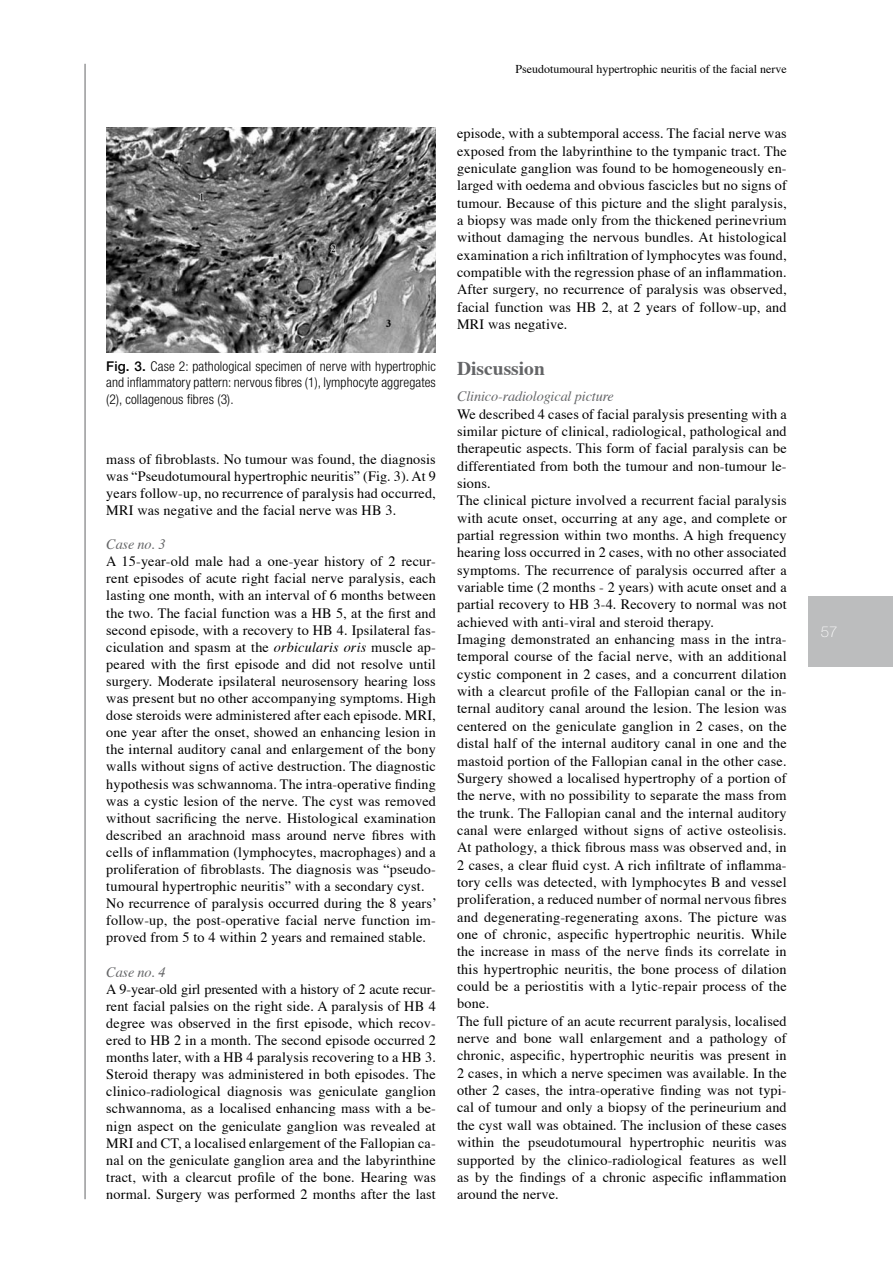
<style>
.page{position:relative;width:893px;height:1263px;background:#fff}
.page>*{position:absolute;margin:0;border:0;box-sizing:border-box;transform-origin:0 0}
.t1{font:700 19.5px "Times";color:#646567}
.t2{font:100 15px "Helvetica Neue LT Std";color:#fff}
.t3{font:14.25px/17.4px "Times";letter-spacing:.01em;color:#000;text-align:justify}
.t4{font:italic 14.25px "Times";letter-spacing:-.01em;color:#646567}
.t5{font:300 condensed 13.5px/16.5px "Helvetica Neue LT Std";letter-spacing:.01em;color:#000;text-align:justify}
.t6{font:12px "Times";color:#000}
.s1{font-weight:500;font-stretch:normal}
.s2{font-style:italic}
</style>
<div class="page">
<hr style="left:85px;top:64px;width:1px;height:1135px;background:#646567">
<div style="left:808px;top:596px;width:85px;height:70px;background:#bcbdbe"></div>
<img style="left:106px;top:128px;width:330px;height:225px">
<p class="t5" style="left:106px;top:358px;width:331px"><span class="s1">Fig. 3.</span> Case 2: pathological specimen of nerve with hypertrophic and inflammatory pattern: nervous fibres (1), lymphocyte aggregates (2), collagenous fibres (3).</p>
<p class="t3" style="left:106px;top:451px;width:331px">mass of fibroblasts. No tumour was found, the diagnosis was “Pseudotumoural hypertrophic neuritis” (Fig. 3). At 9 years follow-up, no recurrence of paralysis had occurred, MRI was negative and the facial nerve was HB 3.</p>
<p class="t4" style="left:106px;top:535px;width:61px">Case no. 3</p>
<p class="t3" style="left:106px;top:554px;width:332px;text-align:left">A 15-year-old male had a one-year history of 2 recur&shy;rent episodes of acute right facial nerve paralysis, each lasting one month, with an interval of 6 months between the two. The facial function was a HB 5, at the first and second episode, with a recovery to HB 4. Ipsilateral fas&shy;ciculation and spasm at the <span class="s2">orbicularis oris</span> muscle ap&shy;peared with the first episode and did not resolve until surgery. Moderate ipsilateral neurosensory hearing loss was present but no other accompanying symptoms. High dose steroids were administered after each episode. MRI, one year after the onset, showed an enhancing lesion in the internal auditory canal and enlargement of the bony walls without signs of active destruction. The diagnostic hypothesis was schwannoma. The intra-operative finding was a cystic lesion of the nerve. The cyst was removed without sacrificing the nerve. Histological examination described an arachnoid mass around nerve fibres with cells of inflammation (lymphocytes, macrophages) and a proliferation of fibroblasts. The diagnosis was “pseudo&shy;tumoural hypertrophic neuritis” with a secondary cyst.<br>No recurrence of paralysis occurred during the 8 years’ follow-up, the post-operative facial nerve function im&shy;proved from 5 to 4 within 2 years and remained stable.</p>
<p class="t4" style="left:106px;top:963px;width:61px">Case no. 4</p>
<p class="t3" style="left:106px;top:981px;width:331px">A 9-year-old girl presented with a history of 2 acute recur&shy;rent facial palsies on the right side. A paralysis of HB 4 degree was observed in the first episode, which recov&shy;ered to HB 2 in a month. The second episode occurred 2 months later, with a HB 4 paralysis recovering to a HB 3.<br>Steroid therapy was administered in both episodes. The clinico-radiological diagnosis was geniculate ganglion schwannoma, as a localised enhancing mass with a be&shy;nign aspect on the geniculate ganglion was revealed at MRI and CT, a localised enlargement of the Fallopian ca&shy;nal on the geniculate ganglion area and the labyrinthine tract, with a clearcut profile of the bone. Hearing was normal. Surgery was performed 2 months after the last</p>
<p class="t6" style="left:515px;top:61px;width:273px">Pseudotumoural hypertrophic neuritis of the facial nerve</p>
<p class="t3" style="left:457px;top:126px;width:331px">episode, with a subtemporal access. The facial nerve was exposed from the labyrinthine to the tympanic tract. The geniculate ganglion was found to be homogeneously en&shy;larged with oedema and obvious fascicles but no signs of tumour. Because of this picture and the slight paralysis, a biopsy was made only from the thickened perinevrium without damaging the nervous bundles. At histological examination a rich infiltration of lymphocytes was found, compatible with the regression phase of an inflammation.<br>After surgery, no recurrence of paralysis was observed, facial function was HB 2, at 2 years of follow-up, and MRI was negative.</p>
<h1 class="t1" style="left:457px;top:356px;width:89px">Discussion</h1>
<p class="t4" style="left:457px;top:388px;width:158px">Clinico-radiological picture</p>
<p class="t3" style="left:457px;top:406px;width:331px;text-align:left">We described 4 cases of facial paralysis presenting with a similar picture of clinical, radiological, pathological and therapeutic aspects. This form of facial paralysis can be differentiated from both the tumour and non-tumour le&shy;sions.<br>The clinical picture involved a recurrent facial paralysis with acute onset, occurring at any age, and complete or partial regression within two months. A high frequency hearing loss occurred in 2 cases, with no other associated symptoms. The recurrence of paralysis occurred after a variable time (2 months - 2 years) with acute onset and a partial recovery to HB 3-4. Recovery to normal was not achieved with anti-viral and steroid therapy.<br>Imaging demonstrated an enhancing mass in the intra&shy;temporal course of the facial nerve, with an additional cystic component in 2 cases, and a concurrent dilation with a clearcut profile of the Fallopian canal or the in&shy;ternal auditory canal around the lesion. The lesion was centered on the geniculate ganglion in 2 cases, on the distal half of the internal auditory canal in one and the mastoid portion of the Fallopian canal in the other case.<br>Surgery showed a localised hypertrophy of a portion of the nerve, with no possibility to separate the mass from the trunk. The Fallopian canal and the internal auditory canal were enlarged without signs of active osteolisis.<br>At pathology, a thick fibrous mass was observed and, in 2 cases, a clear fluid cyst. A rich infiltrate of inflamma&shy;tory cells was detected, with lymphocytes B and vessel proliferation, a reduced number of normal nervous fibres and degenerating-regenerating axons. The picture was one of chronic, aspecific hypertrophic neuritis. While the increase in mass of the nerve finds its correlate in this hypertrophic neuritis, the bone process of dilation could be a periostitis with a lytic-repair process of the bone.<br>The full picture of an acute recurrent paralysis, localised nerve and bone wall enlargement and a pathology of chronic, aspecific, hypertrophic neuritis was present in 2 cases, in which a nerve specimen was available. In the other 2 cases, the intra-operative finding was not typi&shy;cal of tumour and only a biopsy of the perineurium and the cyst wall was obtained. The inclusion of these cases within the pseudotumoural hypertrophic neuritis was supported by the clinico-radiological features as well as by the findings of a chronic aspecific inflammation around the nerve.</p>
<p class="t2" style="left:821px;top:623px;width:18px">57</p>
</div>
